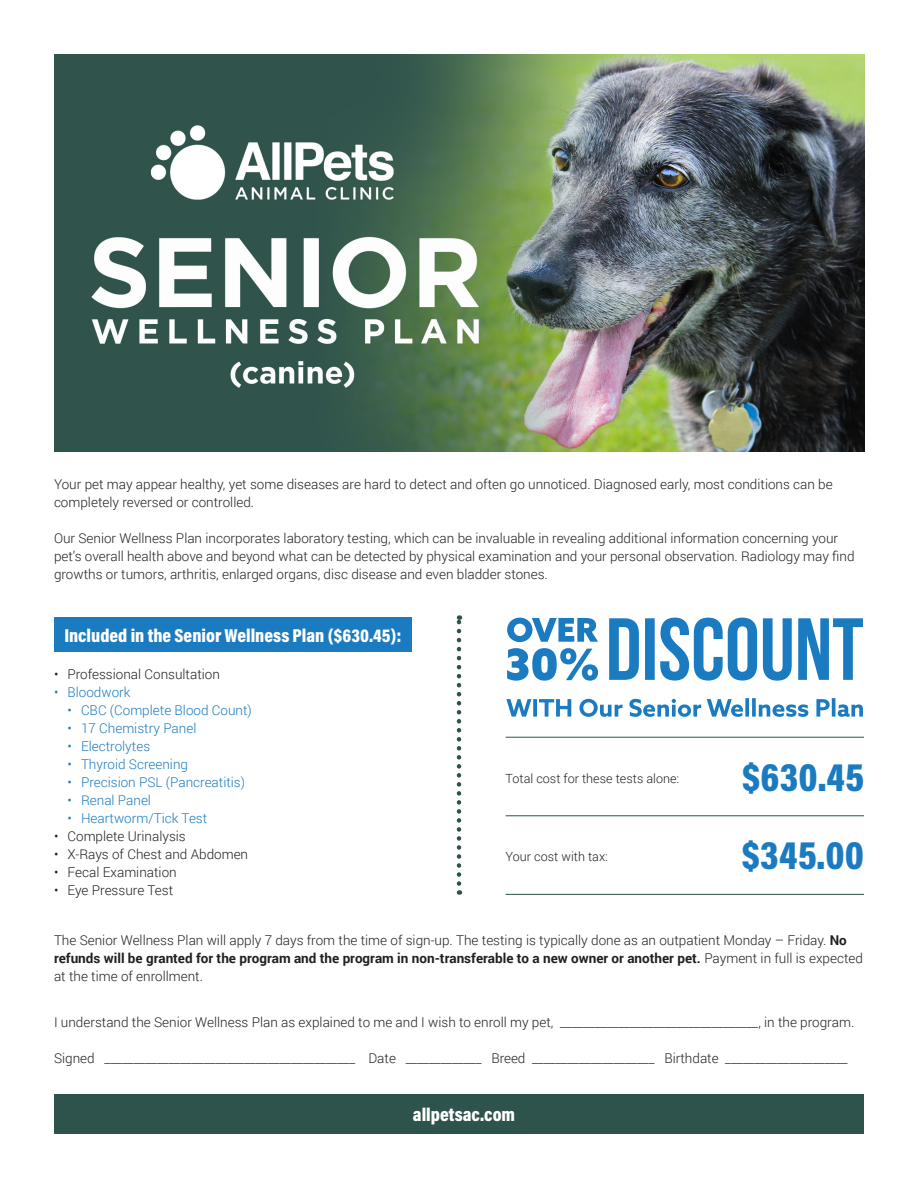
<style>
.page{position:relative;width:918px;height:1188px;background:#fff}
.page>*{position:absolute;margin:0;border:0;box-sizing:border-box;transform-origin:0 0}
.t1{font:900 40.5px "Acumin Pro Cond";letter-spacing:.01em;color:#1b7bc0}
.t2{font:900 18.9px "Acumin Pro Cond";color:#fff}
.t3{font:300 13.5px/18px "Roboto";color:#231f20}
.t4{font:300 13.5px "Roboto";color:#1b7bc0}
.t5{font:300 12.6px "Roboto";color:#231f20}
.s1{font-weight:700}
</style>
<div class="page">
<svg style="left:506px;top:698px;width:357px;height:19px"></svg>
<svg style="left:457px;top:615px;width:4px;height:269px"></svg>
<img style="left:54px;top:54px;width:810px;height:397px">
<div style="left:54px;top:1095px;width:810px;height:39px;background:#2e534c"></div>
<hr style="left:506px;top:737px;width:358px;height:1px;background:#2e534c">
<hr style="left:506px;top:815px;width:358px;height:1px;background:#2e534c">
<hr style="left:506px;top:894px;width:358px;height:1px;background:#2e534c">
<svg style="left:609px;top:618px;width:254px;height:63px"></svg>
<div style="left:54px;top:618px;width:358px;height:34px;background:#1b7bc0"></div>
<svg style="left:507px;top:618px;width:91px;height:24px"></svg>
<svg style="left:507px;top:648px;width:91px;height:33px"></svg>
<p class="t3" style="left:54px;top:475px;width:780px">Your pet may appear healthy, yet some diseases are hard to detect and often go unnoticed. Diagnosed early, most conditions can be completely reversed or controlled.</p>
<p class="t3" style="left:54px;top:529px;width:802px">Our Senior Wellness Plan incorporates laboratory testing, which can be invaluable in revealing additional information concerning your pet’s overall health above and beyond what can be detected by physical examination and your personal observation. Radiology may find growths or tumors, arthritis, enlarged organs, disc disease and even bladder stones.</p>
<p class="t2" style="left:64px;top:623px;width:339px">Included in the Senior Wellness Plan ($630.45):</p>
<p class="t3" style="left:54px;top:664px;width:167px">• Professional Consultation</p>
<p class="t4" style="left:54px;top:683px;width:78px">• Bloodwork</p>
<p class="t4" style="left:68px;top:701px;width:186px">• CBC (Complete Blood Count)</p>
<p class="t4" style="left:68px;top:719px;width:130px">• 17 Chemistry Panel</p>
<p class="t4" style="left:68px;top:737px;width:84px">• Electrolytes</p>
<p class="t4" style="left:68px;top:755px;width:122px">• Thyroid Screening</p>
<p class="t4" style="left:68px;top:773px;width:179px">• Precision PSL (Pancreatitis)</p>
<p class="t4" style="left:68px;top:791px;width:85px">• Renal Panel</p>
<p class="t4" style="left:68px;top:809px;width:141px">• Heartworm/Tick Test</p>
<p class="t3" style="left:54px;top:826px;width:133px">• Complete Urinalysis</p>
<p class="t3" style="left:54px;top:844px;width:196px">• X-Rays of Chest and Abdomen</p>
<p class="t3" style="left:54px;top:862px;width:124px">• Fecal Examination</p>
<p class="t3" style="left:54px;top:880px;width:121px">• Eye Pressure Test</p>
<p class="t5" style="left:506px;top:770px;width:175px">Total cost for these tests alone:</p>
<p class="t1" style="left:742px;top:751px;width:123px">$630.45</p>
<p class="t5" style="left:506px;top:847px;width:104px">Your cost with tax:</p>
<p class="t1" style="left:742px;top:828px;width:124px">$345.00</p>
<p class="t3" style="left:54px;top:931px;width:811px">The Senior Wellness Plan will apply 7 days from the time of sign-up. The testing is typically done as an outpatient Monday – Friday. <span class="s1">No refunds will be granted for the program and the program in non-transferable to a new owner or another pet.</span> Payment in full is expected at the time of enrollment.</p>
<p class="t3" style="left:54px;top:1013px;width:802px">I understand the Senior Wellness Plan as explained to me and I wish to enroll my pet, __________________________________, in the program.</p>
<p class="t3" style="left:54px;top:1049px;width:795px">Signed ___________________________________________ Date _____________ Breed _____________________ Birthdate _____________________</p>
<p class="t2" style="left:413px;top:1102px;width:104px">allpetsac.com</p>
</div>
